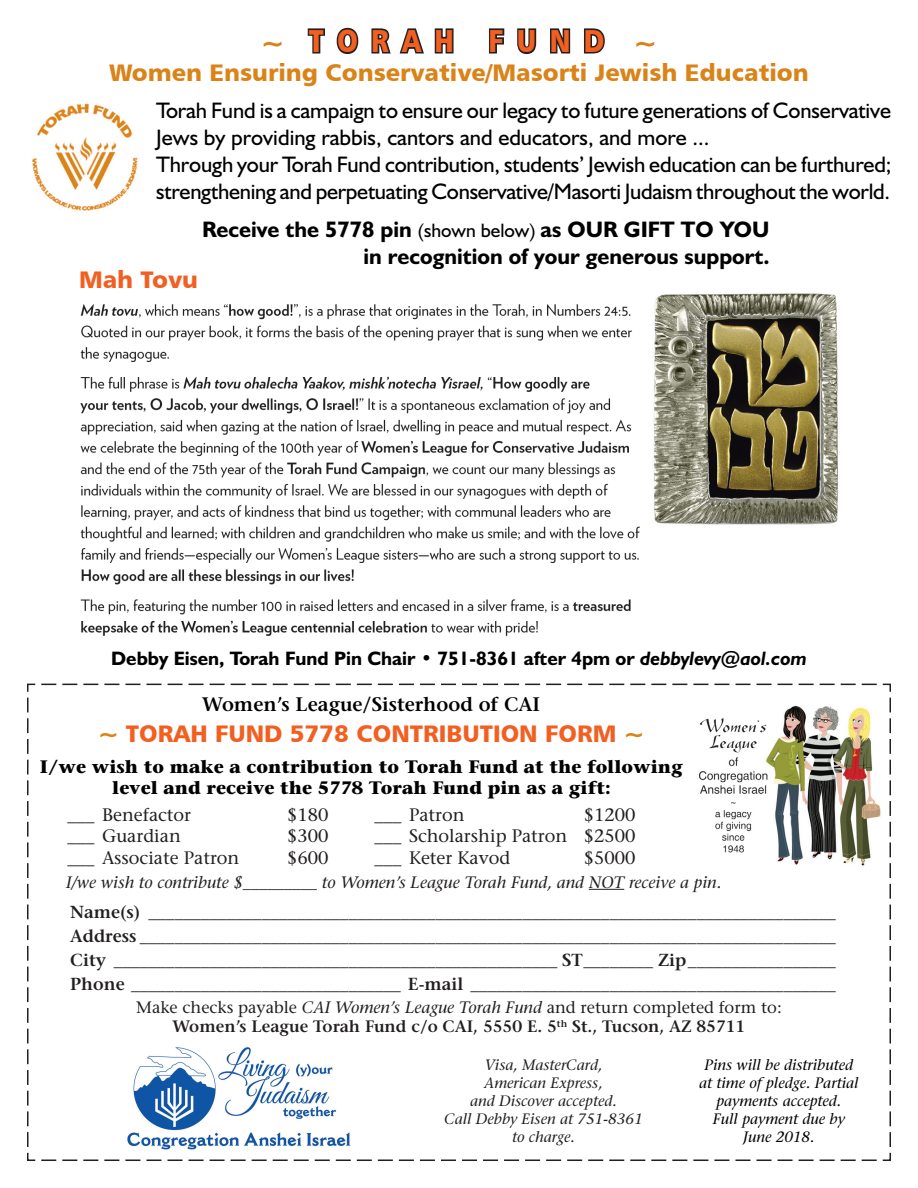
<style>
.page{position:relative;width:918px;height:1188px;background:#fff}
.page>*{position:absolute;margin:0;border:0;box-sizing:border-box;transform-origin:0 0}
.t1{font:31.8px "Humanist 777 BT Black B";letter-spacing:.49em;color:#f26021;scale:.85 1}
.t2{font:24px "Humanist 777 BT Black B";color:#da8318}
.t3{font:24px "Humanist 777 BT Black B";color:#f26021}
.t4{font:22.5px/27px "Humanist 521 BT";letter-spacing:-.01em;color:#000}
.t5{font:700 22.5px/27px "Humanist 521 BT";color:#000;text-align:right}
.t6{font:700 19.5px "Humanist 521 BT";color:#000}
.t7{font:600 19.5px "Stone Serif";color:#000}
.t8{font:18px/21.6px "Stone Serif";color:#231f20;text-align:justify}
.t9{font:700 18px/21.6px "Stone Serif";color:#000;text-align:center}
.t10{font:600 17.4px/24px "Stone Serif";color:#231f20;text-align:justify}
.t11{font:600 16.5px/19.8px "Stone Serif";color:#231f20;text-align:center}
.t12{font:italic 16.5px "Stone Serif";color:#231f20}
.t13{font:italic 15px/18px "Stone Serif";color:#231f20;text-align:center}
.t14{font:italic 15px/18px "Stone Serif";color:#000;text-align:center}
.s1{font-size:27px;color:#da8318}
.s2{font-weight:400;font-size:19.5px}
.s3{font-style:italic}
.s4{color:#da8318}
.s5{font-weight:400}
.s6{font-weight:400;font-style:italic}
</style>
<div class="page">
<svg style="left:27px;top:683px;width:864px;height:478px"></svg>
<hr style="left:589px;top:889px;width:35px;height:1px;background:#231f20">
<svg style="left:307px;top:28px;width:18px;height:26px"></svg>
<svg style="left:336px;top:27px;width:23px;height:27px"></svg>
<svg style="left:371px;top:28px;width:53px;height:26px"></svg>
<svg style="left:434px;top:28px;width:20px;height:26px"></svg>
<svg style="left:488px;top:28px;width:17px;height:26px"></svg>
<svg style="left:517px;top:28px;width:54px;height:26px"></svg>
<svg style="left:584px;top:28px;width:21px;height:26px"></svg>
<img style="left:696px;top:701px;width:186px;height:167px">
<img style="left:32px;top:103px;width:106px;height:108px">
<img style="left:653px;top:293px;width:185px;height:232px">
<img style="left:81px;top:305px;width:558px;height:330px">
<img style="left:124px;top:1045px;width:230px;height:106px">
<h1 class="t1" style="left:261px;top:20px;width:467px"><span class="s1">~</span> torah fund <span class="s1">~</span></h1>
<h2 class="t2" style="left:109px;top:57px;width:701px">Women Ensuring Conservative/Masorti Jewish Education</h2>
<p class="t4" style="left:156px;top:96px;width:737px">Torah Fund is a campaign to ensure our legacy to future generations of Conservative Jews by providing rabbis, cantors and educators, and more ...<br>Through your Torah Fund contribution, students’ Jewish education can be furthured; strengthening and perpetuating Conservative/Masorti Judaism throughout the world.</p>
<p class="t5" style="left:202px;top:215px;width:569px">Receive the 5778 pin <span class="s2">(shown below)</span> as our gift to you in recognition of your generous support.</p>
<h2 class="t3" style="left:79px;top:264px;width:121px">Mah Tovu</h2>
<p class="t6" style="left:111px;top:646px;width:697px">Debby Eisen, Torah Fund Pin Chair • 751-8361 after 4pm or <span class="s3">debbylevy@aol.com</span></p>
<p class="t7" style="left:202px;top:692px;width:339px">Women’s League/Sisterhood of CAI</p>
<h2 class="t3" style="left:98px;top:718px;width:547px"><span class="s4">~</span> Torah Fund 5778 contribution form <span class="s4">~</span></h2>
<p class="t9" style="left:40px;top:755px;width:644px">I/we wish to make a contribution to Torah Fund at the following level and receive the 5778 Torah Fund pin as a gift:</p>
<p class="t8" style="left:68px;top:804px;width:125px">___ Benefactor</p>
<p class="t8" style="left:287px;top:804px;width:43px">$180</p>
<p class="t8" style="left:67px;top:825px;width:115px">___ Guardian</p>
<p class="t8" style="left:287px;top:825px;width:43px">$300</p>
<p class="t8" style="left:67px;top:847px;width:173px">___ Associate Patron</p>
<p class="t8" style="left:287px;top:847px;width:43px">$600</p>
<p class="t12" style="left:66px;top:872px;width:657px">I/we wish to contribute $_________ to Women’s League Torah Fund, and NOT receive a pin.</p>
<p class="t8" style="left:375px;top:804px;width:262px;text-indent:209px">$1200 ___ Scholarship Patron $2500 ___ Keter Kavod</p>
<p class="t8" style="left:375px;top:804px;width:92px">___ Patron</p>
<p class="t8" style="left:584px;top:847px;width:53px">$5000</p>
<p class="t10" style="left:70px;top:900px;width:767px">Name(s) _______________________________________________________________________________ Address ________________________________________________________________________________ City ___________________________________________________ ST________ Zip_________________ Phone _______________________________ E-mail __________________________________________</p>
<p class="t11" style="left:136px;top:997px;width:647px"><span class="s5">Make checks payable</span> <span class="s6">CAI Women’s League Torah Fund</span> <span class="s5">and return completed form to:<br></span>Women’s League Torah Fund c/o CAI, 5550 E. 5<sup>th</sup> St., Tucson, AZ 85711</p>
<p class="t13" style="left:444px;top:1056px;width:200px">Visa, MasterCard,<br>American Express,<br>and Discover accepted.<br>Call Debby Eisen at 751-8361 to charge.</p>
<p class="t14" style="left:699px;top:1056px;width:161px">Pins will be distributed at time of pledge. Partial payments accepted.<br>Full payment due by<br>June 2018.</p>
</div>
